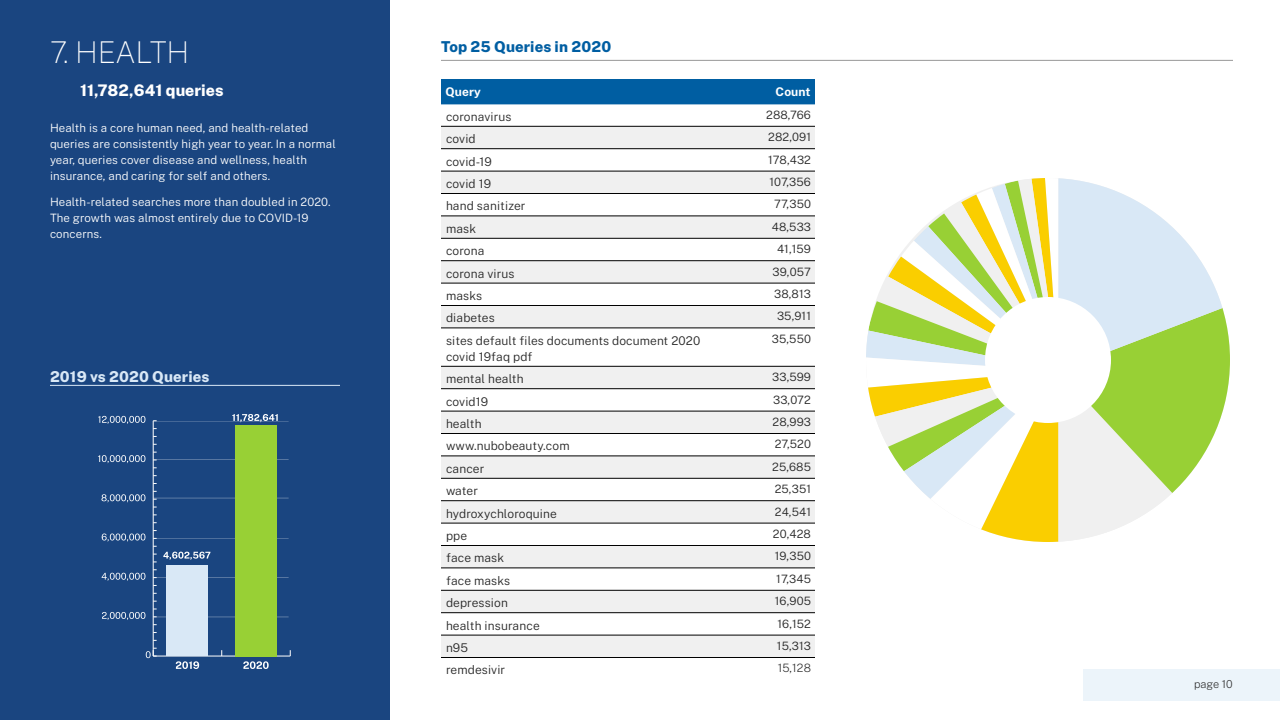
<style>
.page{position:relative;width:1280px;height:720px;background:#fff}
.page>*{position:absolute;margin:0;border:0;box-sizing:border-box;transform-origin:0 0}
.Heading_1{font:100 30px "Public Sans";letter-spacing:-.01em;color:#fff}
.Heading_2{font:800 16px "Public Sans";letter-spacing:.005em;color:#fff}
.Heading_3{font:800 15px "Public Sans";letter-spacing:.01em;color:#005ea2}
.Label{font:800 15px "Public Sans";letter-spacing:.01em;color:#d9e8f6}
.Table_rows_Query{font:300 12px/16px "Public Sans";letter-spacing:.01em;color:#262626}
.Table_Header{font:700 12px "Public Sans";letter-spacing:.01em;color:#fff}
.Body_Text{font:300 11.5px/16px "Public Sans";letter-spacing:.01em;color:#fff}
.Table_row_Count{font:300 11.5px "Public Sans";letter-spacing:.01em;color:#262626}
.Table_row_Count-2{font:200 11.5px "Public Sans";color:#262626}
.Page{font:200 11px "Public Sans";letter-spacing:-.005em;color:#262626}
</style>
<div class="page">
<div style="left:0;top:0;width:390px;height:720px;background:#1a4580"></div>
<svg style="left:866px;top:178px;width:364px;height:364px"></svg>
<div style="left:441px;top:79px;width:374px;height:25px;background:#005ea2"></div>
<svg style="left:441px;top:127px;width:374px;height:530px;fill:#f0f0f0"></svg>
<hr style="left:441px;top:126px;width:295px;height:1px;background:#000">
<hr style="left:736px;top:126px;width:79px;height:1px;background:#000">
<hr style="left:441px;top:149px;width:295px;height:1px;background:#000">
<hr style="left:736px;top:149px;width:79px;height:1px;background:#000">
<hr style="left:441px;top:171px;width:295px;height:1px;background:#000">
<hr style="left:736px;top:171px;width:79px;height:1px;background:#000">
<hr style="left:441px;top:193px;width:295px;height:1px;background:#000">
<hr style="left:736px;top:193px;width:79px;height:1px;background:#000">
<hr style="left:441px;top:216px;width:295px;height:1px;background:#000">
<hr style="left:736px;top:216px;width:79px;height:1px;background:#000">
<hr style="left:441px;top:238px;width:295px;height:1px;background:#000">
<hr style="left:736px;top:238px;width:79px;height:1px;background:#000">
<hr style="left:441px;top:261px;width:295px;height:1px;background:#000">
<hr style="left:736px;top:261px;width:79px;height:1px;background:#000">
<hr style="left:441px;top:283px;width:295px;height:1px;background:#000">
<hr style="left:736px;top:283px;width:79px;height:1px;background:#000">
<hr style="left:441px;top:305px;width:295px;height:1px;background:#000">
<hr style="left:736px;top:305px;width:79px;height:1px;background:#000">
<hr style="left:441px;top:328px;width:295px;height:1px;background:#000">
<hr style="left:736px;top:328px;width:79px;height:1px;background:#000">
<hr style="left:441px;top:366px;width:295px;height:1px;background:#000">
<hr style="left:736px;top:366px;width:79px;height:1px;background:#000">
<hr style="left:441px;top:389px;width:295px;height:1px;background:#000">
<hr style="left:736px;top:389px;width:79px;height:1px;background:#000">
<hr style="left:441px;top:411px;width:295px;height:1px;background:#000">
<hr style="left:736px;top:411px;width:79px;height:1px;background:#000">
<hr style="left:441px;top:433px;width:295px;height:1px;background:#000">
<hr style="left:736px;top:433px;width:79px;height:1px;background:#000">
<hr style="left:441px;top:456px;width:295px;height:1px;background:#000">
<hr style="left:736px;top:456px;width:79px;height:1px;background:#000">
<hr style="left:441px;top:478px;width:295px;height:1px;background:#000">
<hr style="left:736px;top:478px;width:79px;height:1px;background:#000">
<hr style="left:441px;top:501px;width:295px;height:1px;background:#000">
<hr style="left:736px;top:501px;width:79px;height:1px;background:#000">
<hr style="left:441px;top:523px;width:295px;height:1px;background:#000">
<hr style="left:736px;top:523px;width:79px;height:1px;background:#000">
<hr style="left:441px;top:545px;width:295px;height:1px;background:#000">
<hr style="left:736px;top:545px;width:79px;height:1px;background:#000">
<hr style="left:441px;top:568px;width:295px;height:1px;background:#000">
<hr style="left:736px;top:568px;width:79px;height:1px;background:#000">
<hr style="left:441px;top:590px;width:295px;height:1px;background:#000">
<hr style="left:736px;top:590px;width:79px;height:1px;background:#000">
<hr style="left:441px;top:613px;width:295px;height:1px;background:#000">
<hr style="left:736px;top:613px;width:79px;height:1px;background:#000">
<hr style="left:441px;top:635px;width:295px;height:1px;background:#000">
<hr style="left:736px;top:635px;width:79px;height:1px;background:#000">
<hr style="left:441px;top:657px;width:295px;height:1px;background:#000">
<hr style="left:736px;top:657px;width:79px;height:1px;background:#000">
<div style="left:1083px;top:669px;width:197px;height:32px;background:#ecf4fa"></div>
<hr style="left:441px;top:60px;width:792px;height:1px;background:#999">
<hr style="left:50px;top:385px;width:290px;height:1px;background:#d9e8f6">
<hr style="left:154px;top:421px;width:135px;height:1px;background:#fff">
<hr style="left:154px;top:460px;width:135px;height:1px;background:#fff">
<hr style="left:154px;top:498px;width:135px;height:1px;background:#fff">
<hr style="left:154px;top:617px;width:135px;height:1px;background:#fff">
<hr style="left:154px;top:577px;width:135px;height:1px;background:#fff">
<hr style="left:154px;top:538px;width:135px;height:1px;background:#fff">
<hr style="left:153px;top:656px;width:137px;height:1px;background:#fff">
<svg style="left:102px;top:612px;width:43px;height:8px"></svg>
<svg style="left:102px;top:573px;width:43px;height:8px"></svg>
<svg style="left:102px;top:534px;width:43px;height:8px"></svg>
<svg style="left:101px;top:494px;width:44px;height:8px"></svg>
<svg style="left:98px;top:455px;width:47px;height:8px"></svg>
<svg style="left:98px;top:416px;width:47px;height:8px"></svg>
<hr style="left:153px;top:421px;width:1px;height:235px;background:#fff">
<svg style="left:146px;top:648px;width:11px;height:10px"></svg>
<div style="left:167px;top:566px;width:41px;height:90px;background:#d9e8f6"></div>
<div style="left:235px;top:425px;width:42px;height:231px;background:#98d035"></div>
<svg style="left:243px;top:661px;width:26px;height:8px"></svg>
<svg style="left:176px;top:661px;width:23px;height:8px"></svg>
<svg style="left:163px;top:552px;width:47px;height:8px"></svg>
<svg style="left:232px;top:414px;width:46px;height:8px"></svg>
<div style="left:985px;top:297px;width:126px;height:126px;background:#fff;border-radius:50%"></div>
<h1 class="Heading_1" style="left:50px;top:31px;width:141px">7. HEALTH</h1>
<h2 class="Heading_2" style="left:80px;top:78px;width:145px">11,782,641 queries</h2>
<p class="Body_Text" style="left:50px;top:119px;width:287px">Health is a core human need, and health-related queries are consistently high year to year. In a normal year, queries cover disease and wellness, health insurance, and caring for self and others.</p>
<p class="Body_Text" style="left:50px;top:193px;width:282px">Health-related searches more than doubled in 2020.<br>The growth was almost entirely due to COVID-19 concerns.</p>
<p class="Label" style="left:50px;top:366px;width:161px">2019 vs 2020 Queries</p>
<h3 class="Heading_3" style="left:441px;top:36px;width:172px">Top 25 Queries in 2020</h3>
<h4 class="Table_Header" style="left:446px;top:83px;width:37px">Query</h4>
<h4 class="Table_Header" style="left:776px;top:83px;width:36px">Count</h4>
<p class="Table_rows_Query" style="left:446px;top:108px;width:67px">coronavirus</p>
<p class="Table_row_Count" style="left:766px;top:106px;width:46px">288,766</p>
<p class="Table_rows_Query" style="left:446px;top:130px;width:31px">covid</p>
<p class="Table_row_Count" style="left:768px;top:129px;width:44px">282,091</p>
<p class="Table_rows_Query" style="left:446px;top:153px;width:47px">covid-19</p>
<p class="Table_row_Count" style="left:768px;top:151px;width:44px">178,432</p>
<p class="Table_rows_Query" style="left:446px;top:175px;width:47px">covid 19</p>
<p class="Table_row_Count" style="left:769px;top:174px;width:43px">107,356</p>
<p class="Table_rows_Query" style="left:446px;top:197px;width:81px">hand sanitizer</p>
<p class="Table_row_Count" style="left:774px;top:196px;width:38px">77,350</p>
<p class="Table_rows_Query" style="left:446px;top:220px;width:32px">mask</p>
<p class="Table_row_Count" style="left:772px;top:218px;width:41px">48,533</p>
<p class="Table_rows_Query" style="left:446px;top:242px;width:40px">corona</p>
<p class="Table_row_Count" style="left:777px;top:241px;width:35px">41,159</p>
<p class="Table_rows_Query" style="left:446px;top:265px;width:70px">corona virus</p>
<p class="Table_row_Count" style="left:773px;top:263px;width:40px">39,057</p>
<p class="Table_rows_Query" style="left:446px;top:287px;width:38px">masks</p>
<p class="Table_row_Count" style="left:774px;top:286px;width:38px">38,813</p>
<p class="Table_rows_Query" style="left:446px;top:309px;width:50px">diabetes</p>
<p class="Table_row_Count" style="left:777px;top:308px;width:35px">35,911</p>
<p class="Table_rows_Query" style="left:446px;top:332px;width:256px">sites default files documents document 2020 covid 19faq pdf</p>
<p class="Table_row_Count" style="left:772px;top:330px;width:41px">35,550</p>
<p class="Table_rows_Query" style="left:446px;top:370px;width:79px">mental health</p>
<p class="Table_row_Count" style="left:772px;top:369px;width:40px">33,599</p>
<p class="Table_rows_Query" style="left:446px;top:393px;width:44px">covid19</p>
<p class="Table_row_Count" style="left:773px;top:391px;width:39px">33,072</p>
<p class="Table_rows_Query" style="left:446px;top:415px;width:37px">health</p>
<p class="Table_row_Count" style="left:773px;top:414px;width:40px">28,993</p>
<p class="Table_rows_Query" style="left:446px;top:437px;width:125px">www.nubobeauty.com</p>
<p class="Table_row_Count" style="left:775px;top:436px;width:38px">27,520</p>
<p class="Table_rows_Query" style="left:446px;top:460px;width:40px">cancer</p>
<p class="Table_row_Count" style="left:772px;top:458px;width:40px">25,685</p>
<p class="Table_rows_Query" style="left:446px;top:482px;width:33px">water</p>
<p class="Table_row_Count" style="left:775px;top:481px;width:38px">25,351</p>
<p class="Table_rows_Query" style="left:446px;top:505px;width:112px">hydroxychloroquine</p>
<p class="Table_row_Count" style="left:775px;top:503px;width:38px">24,541</p>
<p class="Table_rows_Query" style="left:446px;top:527px;width:23px">ppe</p>
<p class="Table_row_Count" style="left:773px;top:526px;width:40px">20,428</p>
<p class="Table_rows_Query" style="left:446px;top:549px;width:60px">face mask</p>
<p class="Table_row_Count" style="left:775px;top:548px;width:38px">19,350</p>
<p class="Table_rows_Query" style="left:446px;top:572px;width:66px">face masks</p>
<p class="Table_row_Count" style="left:776px;top:570px;width:36px">17,345</p>
<p class="Table_rows_Query" style="left:446px;top:594px;width:63px">depression</p>
<p class="Table_row_Count" style="left:775px;top:593px;width:38px">16,905</p>
<p class="Table_rows_Query" style="left:446px;top:617px;width:95px">health insurance</p>
<p class="Table_row_Count" style="left:778px;top:615px;width:35px">16,152</p>
<p class="Table_rows_Query" style="left:446px;top:639px;width:24px">n95</p>
<p class="Table_row_Count" style="left:777px;top:638px;width:36px">15,313</p>
<p class="Table_rows_Query" style="left:446px;top:661px;width:61px">remdesivir</p>
<p class="Table_row_Count-2" style="left:778px;top:660px;width:35px">15,128</p>
<p class="Page" style="left:1194px;top:676px;width:40px">page 10</p>
</div>
